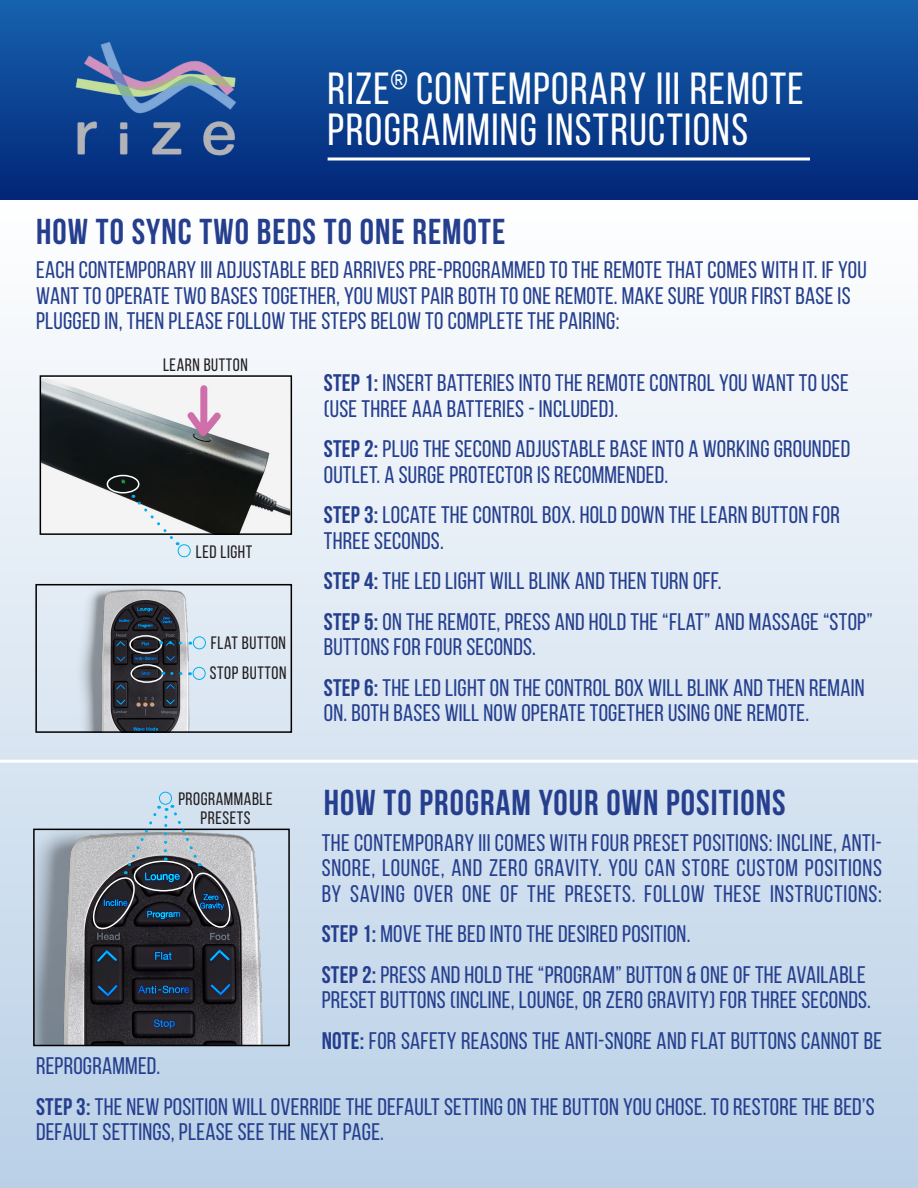
<style>
.page{position:relative;width:918px;height:1188px;background:#fff}
.page>*{position:absolute;margin:0;border:0;box-sizing:border-box;transform-origin:0 0}
.t1{font:45px "Bebas Neue";letter-spacing:.03em;color:#fff}
.t2{font:700 36px "Bebas Neue";letter-spacing:.03em;color:#253f8e}
.t3{font:24px/25.5px "Bebas Neue";letter-spacing:.01em;color:#253f8e}
.t4{font:18px/19.5px "Bebas Neue";letter-spacing:.03em;color:#231f20;text-align:center}
.s1{font-weight:700}
</style>
<div class="page">
<div style="left:0;top:0;width:918px;height:200px;background:linear-gradient(to bottom,#1662ae,#042879)"></div>
<div style="left:0;top:206px;width:918px;height:982px;background:linear-gradient(to bottom,#fefefe,#b9d0e7)"></div>
<hr style="left:328px;top:158px;width:482px;height:2px;background:#fff">
<img style="left:61px;top:587px;width:162px;height:143px">
<div style="left:35px;top:584px;width:257px;height:149px;border:2px solid #000"></div>
<img style="left:43px;top:378px;width:246px;height:154px">
<div style="left:40px;top:375px;width:252px;height:160px;border:2px solid #000"></div>
<div style="left:107px;top:475px;width:33px;height:19px;border:2px solid #fff;border-radius:50%"></div>
<div style="left:178px;top:544px;width:13px;height:13px;border:1px solid #00aeef;border-radius:50%"></div>
<svg style="left:133px;top:495px;width:45px;height:50px"></svg>
<div style="left:129px;top:635px;width:33px;height:19px;border:2px solid #fff;border-radius:50%"></div>
<div style="left:193px;top:636px;width:13px;height:13px;border:1px solid #00aeef;border-radius:50%"></div>
<svg style="left:170px;top:641px;width:21px;height:4px"></svg>
<div style="left:131px;top:664px;width:32px;height:19px;border:2px solid #fff;border-radius:50%"></div>
<div style="left:193px;top:667px;width:12px;height:13px;border:1px solid #00aeef;border-radius:50%"></div>
<svg style="left:172px;top:672px;width:19px;height:3px"></svg>
<img style="left:36px;top:832px;width:251px;height:211px">
<div style="left:33px;top:829px;width:257px;height:217px;border:2px solid #000"></div>
<div style="left:159px;top:792px;width:13px;height:13px;border:1px solid #00aeef;border-radius:50%"></div>
<svg style="left:91px;top:805px;width:142px;height:129px;background:#757d86"></svg>
<img style="left:53px;top:36px;width:202px;height:141px">
<hr style="left:0;top:760px;width:918px;height:3px;background:#fff">
<p class="t1" style="left:328px;top:64px;width:478px">RIZE<sup>®</sup> CONTEMPORARY III REMOTE</p>
<p class="t1" style="left:328px;top:105px;width:422px">PROGRAMMING INSTRUCTIONS</p>
<p class="t2" style="left:36px;top:212px;width:471px">HOW TO SYNC TWO BEDS TO ONE REMOTE</p>
<p class="t3" style="left:36px;top:257px;width:832px">EACH CONTEMPORARY III ADJUSTABLE BED ARRIVES PRE-PROGRAMMED TO THE REMOTE THAT COMES WITH IT. IF YOU<br>WANT TO OPERATE TWO BASES TOGETHER, YOU MUST PAIR BOTH TO ONE REMOTE. MAKE SURE YOUR FIRST BASE IS<br>PLUGGED IN, THEN PLEASE FOLLOW THE STEPS BELOW TO COMPLETE THE PAIRING:</p>
<p class="t4" style="left:163px;top:355px;width:86px">LEARN BUTTON</p>
<p class="t4" style="left:196px;top:541px;width:58px">LED LIGHT</p>
<p class="t4" style="left:211px;top:632px;width:77px">FLAT BUTTON</p>
<p class="t4" style="left:210px;top:663px;width:78px">STOP BUTTON</p>
<p class="t4" style="left:178px;top:789px;width:96px">PROGRAMMABLE<br>PRESETS</p>
<p class="t3" style="left:324px;top:370px;width:526px"><span class="s1">STEP 1:</span> INSERT BATTERIES INTO THE REMOTE CONTROL YOU WANT TO USE (USE THREE AAA BATTERIES - INCLUDED).</p>
<p class="t3" style="left:324px;top:436px;width:528px"><span class="s1">STEP 2:</span> PLUG THE SECOND ADJUSTABLE BASE INTO A WORKING GROUNDED<br>OUTLET. A SURGE PROTECTOR IS RECOMMENDED.</p>
<p class="t3" style="left:324px;top:502px;width:518px"><span class="s1">STEP 3:</span> LOCATE THE CONTROL BOX. HOLD DOWN THE LEARN BUTTON FOR<br>THREE SECONDS.</p>
<p class="t3" style="left:324px;top:568px;width:399px"><span class="s1">STEP 4:</span> THE LED LIGHT WILL BLINK AND THEN TURN OFF.</p>
<p class="t3" style="left:324px;top:609px;width:551px"><span class="s1">STEP 5:</span> ON THE REMOTE, PRESS AND HOLD THE “FLAT” AND MASSAGE “STOP”<br>BUTTONS FOR FOUR SECONDS.</p>
<p class="t3" style="left:324px;top:675px;width:542px"><span class="s1">STEP 6:</span> THE LED LIGHT ON THE CONTROL BOX WILL BLINK AND THEN REMAIN<br>ON. BOTH BASES WILL NOW OPERATE TOGETHER USING ONE REMOTE.</p>
<p class="t2" style="left:324px;top:782px;width:463px">HOW TO PROGRAM YOUR OWN POSITIONS</p>
<p class="t3" style="left:322px;top:829px;width:562px;text-align:justify">THE CONTEMPORARY III COMES WITH FOUR PRESET POSITIONS: INCLINE, ANTI-SNORE, LOUNGE, AND ZERO GRAVITY. YOU CAN STORE CUSTOM POSITIONS BY SAVING OVER ONE OF THE PRESETS. FOLLOW THESE INSTRUCTIONS:</p>
<p class="t3" style="left:322px;top:921px;width:370px"><span class="s1">STEP 1:</span> MOVE THE BED INTO THE DESIRED POSITION.</p>
<p class="t3" style="left:322px;top:961px;width:551px"><span class="s1">STEP 2:</span> PRESS AND HOLD THE “PROGRAM” BUTTON &amp; ONE OF THE AVAILABLE<br>PRESET BUTTONS (INCLINE, LOUNGE, OR ZERO GRAVITY) FOR THREE SECONDS.</p>
<p class="t3" style="left:322px;top:1027px;width:562px"><span class="s1">NOTE:</span> FOR SAFETY REASONS THE ANTI-SNORE AND FLAT BUTTONS CANNOT BE</p>
<p class="t3" style="left:36px;top:1053px;width:126px">REPROGRAMMED.</p>
<p class="t3" style="left:36px;top:1093px;width:840px"><span class="s1">STEP 3:</span> THE NEW POSITION WILL OVERRIDE THE DEFAULT SETTING ON THE BUTTON YOU CHOSE. TO RESTORE THE BED’S<br>DEFAULT SETTINGS, PLEASE SEE THE NEXT PAGE.</p>
</div>
